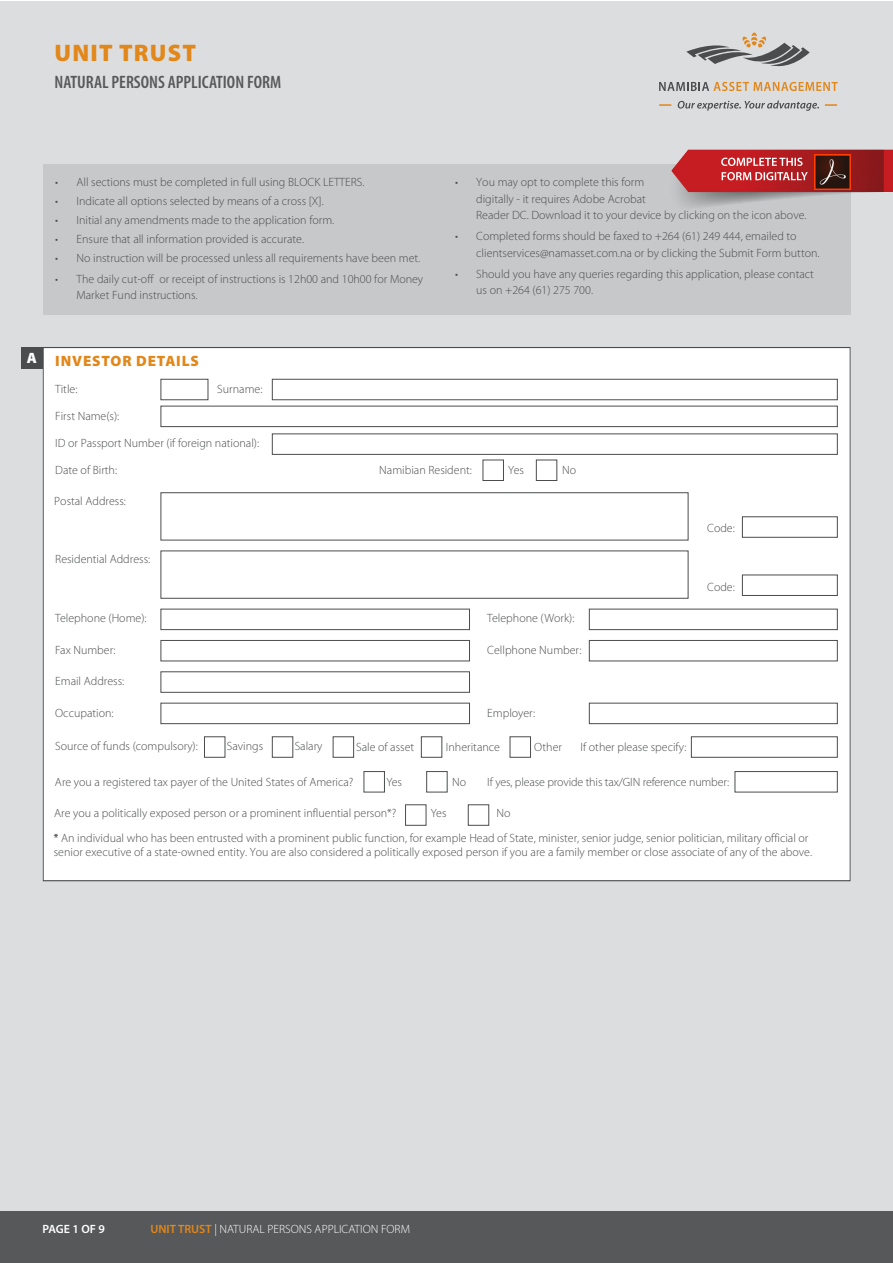
<style>
.page{position:relative;width:893px;height:1263px;background:#fff}
.page>*{position:absolute;margin:0;border:0;box-sizing:border-box;transform-origin:0 0}
.t1{font:900 24px "Myriad Pro";letter-spacing:.05em;color:#e2871a}
.t2{font:600 condensed 18px "Myriad Pro";color:#57585a}
.t3{font:900 15px "Myriad Pro";letter-spacing:.055em;color:#e2871a}
.t4{font:900 15px "Myriad Pro";color:#fff}
.t5{font:300 12px/16.5px "Myriad Pro";color:#4b4c4d}
.t6{font:300 12px "Myriad Pro";color:#fff}
.t7{font:600 12px "Myriad Pro";letter-spacing:-.01em;color:#fff}
.s1{font-weight:600;color:#e2871a}
</style>
<div class="page">
<div style="left:0;top:1px;width:893px;height:1262px;background:#dcdddf"></div>
<div style="left:43px;top:347px;width:807px;height:534px;background:#fff;border:1px solid #4b4c4d"></div>
<div style="left:0;top:1212px;width:893px;height:51px;background:#57585a"></div>
<div style="left:22px;top:347px;width:21px;height:21px;background:#4b4c4d"></div>
<div style="left:43px;top:164px;width:807px;height:151px;background:#c7c8ca"></div>
<svg style="left:686px;top:33px;width:124px;height:34px"></svg>
<svg style="left:659px;top:82px;width:179px;height:9px"></svg>
<svg style="left:678px;top:101px;width:141px;height:10px"></svg>
<svg style="left:659px;top:104px;width:12px;height:2px"></svg>
<svg style="left:825px;top:104px;width:12px;height:2px"></svg>
<img style="left:671px;top:149px;width:222px;height:74px">
<img style="left:814px;top:154px;width:36px;height:35px">
<svg style="left:722px;top:172px;width:86px;height:8px"></svg>
<svg style="left:721px;top:158px;width:82px;height:8px"></svg>
<div style="left:272px;top:379px;width:566px;height:21px;border:1px solid #4b4c4d"></div>
<div style="left:161px;top:406px;width:677px;height:21px;border:1px solid #4b4c4d"></div>
<div style="left:161px;top:379px;width:47px;height:21px;border:1px solid #4b4c4d"></div>
<div style="left:161px;top:492px;width:527px;height:48px;border:1px solid #4b4c4d"></div>
<div style="left:742px;top:516px;width:96px;height:22px;border:1px solid #4b4c4d"></div>
<div style="left:161px;top:550px;width:527px;height:49px;border:1px solid #4b4c4d"></div>
<div style="left:742px;top:575px;width:96px;height:21px;border:1px solid #4b4c4d"></div>
<div style="left:161px;top:609px;width:309px;height:21px;border:1px solid #4b4c4d"></div>
<div style="left:589px;top:609px;width:249px;height:21px;border:1px solid #4b4c4d"></div>
<div style="left:161px;top:640px;width:309px;height:21px;border:1px solid #4b4c4d"></div>
<div style="left:589px;top:640px;width:249px;height:21px;border:1px solid #4b4c4d"></div>
<div style="left:161px;top:671px;width:309px;height:22px;border:1px solid #4b4c4d"></div>
<div style="left:161px;top:703px;width:309px;height:21px;border:1px solid #4b4c4d"></div>
<div style="left:589px;top:703px;width:249px;height:21px;border:1px solid #4b4c4d"></div>
<div style="left:272px;top:433px;width:566px;height:22px;border:1px solid #4b4c4d"></div>
<div style="left:483px;top:460px;width:21px;height:21px;border:1px solid #4b4c4d"></div>
<div style="left:536px;top:460px;width:21px;height:21px;border:1px solid #4b4c4d"></div>
<div style="left:364px;top:771px;width:21px;height:21px;border:1px solid #4b4c4d"></div>
<div style="left:426px;top:771px;width:22px;height:21px;border:1px solid #4b4c4d"></div>
<div style="left:735px;top:771px;width:103px;height:21px;border:1px solid #4b4c4d"></div>
<div style="left:204px;top:736px;width:21px;height:22px;border:1px solid #4b4c4d"></div>
<div style="left:272px;top:736px;width:21px;height:22px;border:1px solid #4b4c4d"></div>
<div style="left:333px;top:736px;width:21px;height:22px;border:1px solid #4b4c4d"></div>
<div style="left:421px;top:736px;width:21px;height:22px;border:1px solid #4b4c4d"></div>
<div style="left:510px;top:736px;width:21px;height:22px;border:1px solid #4b4c4d"></div>
<div style="left:691px;top:736px;width:147px;height:22px;border:1px solid #4b4c4d"></div>
<div style="left:405px;top:804px;width:21px;height:22px;border:1px solid #4b4c4d"></div>
<div style="left:468px;top:804px;width:21px;height:22px;border:1px solid #4b4c4d"></div>
<p class="t1" style="left:55px;top:36px;width:143px">UNIT TRUST</p>
<p class="t2" style="left:55px;top:70px;width:228px">NATURAL PERSONS APPLICATION FORM</p>
<p class="t5" style="left:55px;top:174px;width:311px">• All sections must be completed in full using BLOCK LETTERS.</p>
<p class="t5" style="left:55px;top:193px;width:270px">• Indicate all options selected by means of a cross [X].</p>
<p class="t5" style="left:55px;top:212px;width:281px">• Initial any amendments made to the application form.</p>
<p class="t5" style="left:55px;top:230px;width:250px">• Ensure that all information provided is accurate.</p>
<p class="t5" style="left:55px;top:249px;width:367px">• No instruction will be processed unless all requirements have been met.</p>
<p class="t5" style="left:77px;top:270px;width:348px;text-indent:-21px">• The daily cut-off or receipt of instructions is 12h00 and 10h00 for Money<br>Market Fund instructions.</p>
<p class="t5" style="left:476px;top:174px;width:332px;text-indent:-21px">• You may opt to complete this form<br>digitally - it requires Adobe Acrobat<br>Reader DC. Download it to your device by clicking on the icon above.</p>
<p class="t5" style="left:476px;top:228px;width:345px;text-indent:-21px">• Completed forms should be faxed to +264 (61) 249 444, emailed to clientservices@namasset.com.na or by clicking the Submit Form button.</p>
<p class="t5" style="left:476px;top:265px;width:339px;text-indent:-21px">• Should you have any queries regarding this application, please contact us on +264 (61) 275 700.</p>
<p class="t4" style="left:27px;top:347px;width:12px">A</p>
<p class="t3" style="left:55px;top:351px;width:145px">INVESTOR DETAILS</p>
<p class="t5" style="left:55px;top:380px;width:24px">Title:</p>
<p class="t5" style="left:217px;top:380px;width:47px">Surname:</p>
<p class="t5" style="left:55px;top:407px;width:66px">First Name(s):</p>
<p class="t5" style="left:55px;top:434px;width:205px">ID or Passport Number (if foreign national):</p>
<p class="t5" style="left:55px;top:461px;width:63px">Date of Birth:</p>
<p class="t5" style="left:54px;top:492px;width:73px">Postal Address:</p>
<p class="t5" style="left:55px;top:551px;width:96px">Residential Address:</p>
<p class="t5" style="left:379px;top:461px;width:94px">Namibian Resident:</p>
<p class="t5" style="left:508px;top:461px;width:17px">Yes</p>
<p class="t5" style="left:562px;top:461px;width:16px">No</p>
<p class="t5" style="left:55px;top:610px;width:93px">Telephone (Home):</p>
<p class="t5" style="left:487px;top:610px;width:89px">Telephone (Work):</p>
<p class="t5" style="left:55px;top:641px;width:62px">Fax Number:</p>
<p class="t5" style="left:487px;top:641px;width:96px">Cellphone Number:</p>
<p class="t5" style="left:55px;top:673px;width:71px">Email Address:</p>
<p class="t5" style="left:55px;top:704px;width:60px">Occupation:</p>
<p class="t5" style="left:487px;top:704px;width:49px">Employer:</p>
<p class="t5" style="left:707px;top:520px;width:29px">Code:</p>
<p class="t5" style="left:707px;top:578px;width:29px">Code:</p>
<p class="t5" style="left:55px;top:738px;width:144px">Source of funds (compulsory):</p>
<p class="t5" style="left:227px;top:738px;width:38px">Savings</p>
<p class="t5" style="left:295px;top:738px;width:29px">Salary</p>
<p class="t5" style="left:55px;top:773px;width:300px">Are you a registered tax payer of the United States of America?</p>
<p class="t5" style="left:356px;top:739px;width:60px">Sale of asset</p>
<p class="t5" style="left:446px;top:739px;width:56px">Inheritance</p>
<p class="t5" style="left:534px;top:739px;width:29px">Other</p>
<p class="t5" style="left:580px;top:739px;width:108px">If other please specify:</p>
<p class="t5" style="left:386px;top:773px;width:17px">Yes</p>
<p class="t5" style="left:452px;top:773px;width:16px">No</p>
<p class="t5" style="left:487px;top:773px;width:243px">If yes, please provide this tax/GIN reference number:</p>
<p class="t5" style="left:54px;top:805px;width:344px">Are you a politically exposed person or a prominent influential person*?</p>
<p class="t5" style="left:431px;top:805px;width:17px">Yes</p>
<p class="t5" style="left:54px;top:801px;width:756px;line-height:24.3px;text-indent:443px">No<br>* An individual who has been entrusted with a prominent public function, for example Head of State, minister, senior judge, senior politician, military official or</p>
<p class="t5" style="left:54px;top:844px;width:760px">senior executive of a state-owned entity. You are also considered a politically exposed person if you are a family member or close associate of any of the above.</p>
<p class="t7" style="left:43px;top:1221px;width:64px">PAGE 1 OF 9</p>
<p class="t6" style="left:151px;top:1221px;width:261px"><span class="s1">UNIT TRUST</span> | NATURAL PERSONS APPLICATION FORM</p>
</div>
